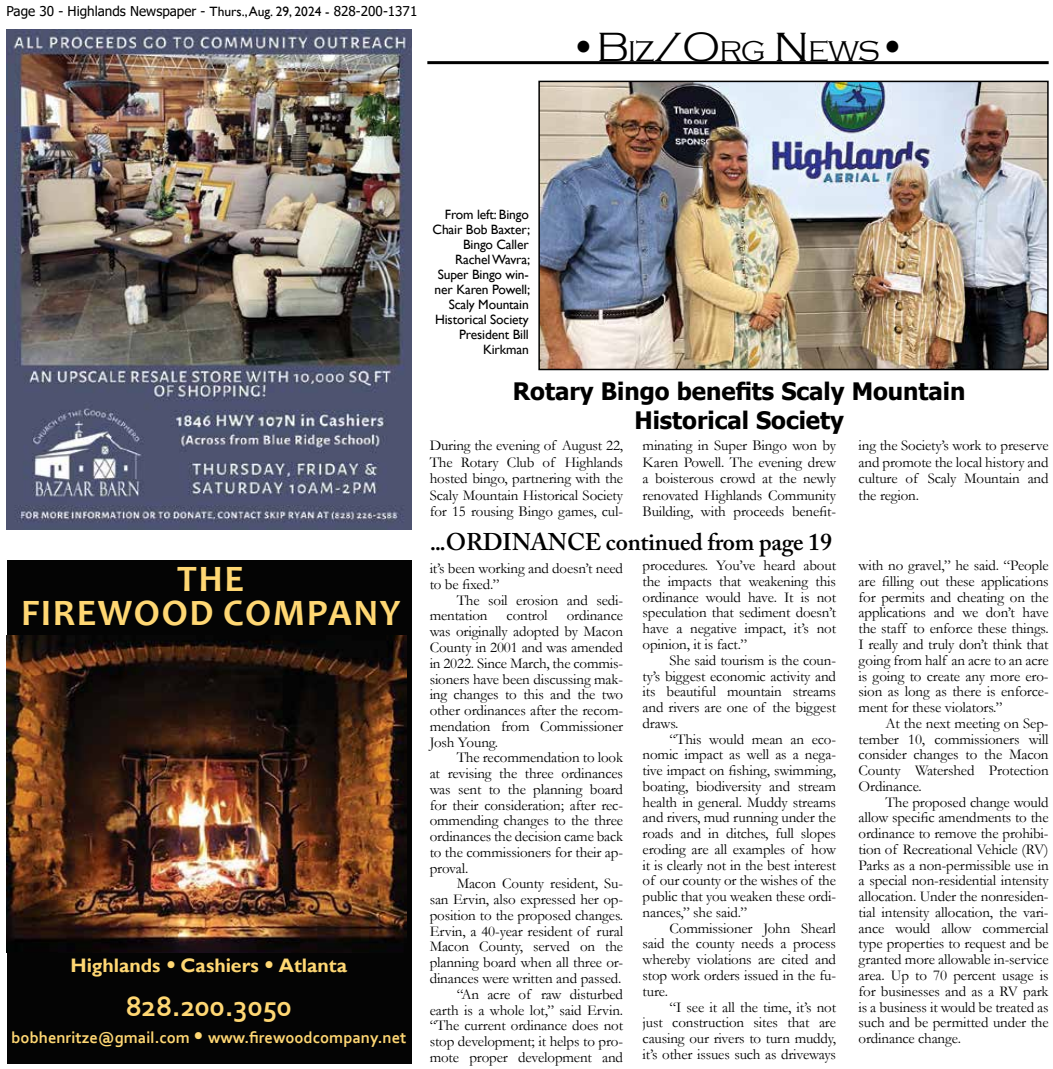
<style>
.page{position:relative;width:1053px;height:1069px;background:#fff}
.page>*{position:absolute;margin:0;border:0;box-sizing:border-box;transform-origin:0 0}
.t1{font:700 37.5px/34.5px "Candara";letter-spacing:.04em;color:#ffd773;text-align:center}
.t2{font:300 29.4px "Copperplate Gothic";letter-spacing:-.04em;color:#000}
.t3{font:700 29.25px "Corbel";color:#ffd773}
.t4{font:700 24px/28.8px "Tahoma";color:#000;text-align:center}
.t5{font:600 24px "Adobe Caslon Pro";letter-spacing:-.01em;color:#000}
.t6{font:700 19.5px "Gill Sans";color:#ffd773}
.t7{font:700 16.5px "Corbel";color:#ffd773}
.t8{font:15px/15.8px "Garamond";letter-spacing:-.01em;color:#000;text-align:justify}
.t9{font:13.5px/15px "Gill Sans";letter-spacing:-.01em;color:#000;text-align:right}
.t10{font:13.5px "Tahoma";color:#000}
.s1{font-family:"Gill Sans"}
.s2{font-size:42px}
.s3{font-family:"Corbel";font-size:22.5px}
.s4{font-size:22.5px}
</style>
<div class="page">
<div style="left:7px;top:560px;width:404px;height:503px;background:#040404"></div>
<img style="left:6px;top:635px;width:400px;height:317px">
<img style="left:6px;top:30px;width:405px;height:499px">
<img style="left:541px;top:84px;width:505px;height:283px">
<div style="left:538px;top:81px;width:511px;height:289px;border:2px solid #000"></div>
<hr style="left:427px;top:61px;width:622px;height:3px;background:#000">
<p class="t10" style="left:6px;top:2px;width:412px">Page 30 - Highlands Newspaper - <span class="s1">Thurs., Aug. 29, 2024 -</span> 828-200-1371</p>
<h2 class="t2" style="left:569px;top:35px;width:339px"><span class="s2">•B</span>IZ<span class="s2">/O</span>RG <span class="s2">N</span> EWS<span class="s2">•</span></h2>
<h1 class="t1" style="left:21px;top:560px;width:381px">THE<br>FIREWOOD COMPANY</h1>
<h3 class="t6" style="left:70px;top:953px;width:278px">Highlands <span class="s3">•</span> Cashiers <span class="s3">•</span> Atlanta</h3>
<h3 class="t3" style="left:126px;top:987px;width:167px">828.200.3050</h3>
<p class="t7" style="left:11px;top:1027px;width:397px">bobhenritze@gmail.com <span class="s4">•</span> www.firewoodcompany.net</p>
<p class="t9" style="left:433px;top:207px;width:99px">From left: Bingo<br>Chair Bob Baxter;<br>Bingo Caller<br>Rachel Wavra;<br>Super Bingo win&shy;ner Karen Powell;<br>Scaly Mountain<br>Historical Society<br>President Bill<br>Kirkman</p>
<h3 class="t4" style="left:513px;top:378px;width:454px">Rotary Bingo benefits Scaly Mountain<br>Historical Society</h3>
<p class="t8" style="left:430px;top:437px;width:195px;line-height:16.5px">During the evening of August 22, The Rotary Club of Highlands hosted bingo, partnering with the Scaly Mountain Historical Society for 15 rousing Bingo games, cul-</p>
<p class="t8" style="left:643px;top:437px;width:195px;line-height:16.5px">minating in Super Bingo won by Karen Powell. The evening drew a boisterous crowd at the newly renovated Highlands Community Building, with proceeds benefit-</p>
<p class="t8" style="left:859px;top:437px;width:192px;line-height:16.5px">ing the Society’s work to preserve and promote the local history and culture of Scaly Mountain and the region.</p>
<h3 class="t5" style="left:430px;top:527px;width:404px">...ORDINANCE continued from page 19</h3>
<p class="t8" style="left:430px;top:560px;width:195px">it’s been working and doesn’t need to be fixed.”</p>
<p class="t8" style="left:430px;top:591px;width:195px;text-indent:27px">The soil erosion and sedi&shy;mentation</p>
<p class="t8" style="left:430px;top:607px;width:195px;text-indent:137px">ordinance was originally adopted by Macon County in 2001 and was amended in 2022. Since March, the commis&shy;sioners have been discussing mak&shy;ing changes to this and the two other ordinances after the recom&shy;mendation from Commissioner Josh Young.</p>
<p class="t8" style="left:430px;top:749px;width:195px;text-indent:27px">The recommendation to look at revising the three ordinances was sent to the planning board for their consideration; after rec&shy;ommending changes to the three ordinances the decision came back to the commissioners for their ap&shy;proval.</p>
<p class="t8" style="left:430px;top:875px;width:195px;text-align:right">Macon County resident, Su-<br>san Ervin, also expressed her op&shy;position to the proposed changes.<br>Ervin, a 40-year resident of rural<br>Macon County, served on the planning board when all three or&shy;dinances were written and passed. “An acre of raw disturbed earth is a whole lot,” said Ervin. “The current ordinance does not stop development; it helps to pro&shy;mote proper development and</p>
<p class="t8" style="left:507px;top:607px;width:43px">control</p>
<p class="t8" style="left:643px;top:557px;width:195px">procedures. You’ve heard about the impacts that weakening this ordinance would have. It is not speculation that sediment doesn’t have a negative impact, it’s not opinion, it is fact.”</p>
<p class="t8" style="left:643px;top:651px;width:195px;text-indent:27px">She said tourism is the coun&shy;ty’s biggest economic activity and its beautiful mountain streams and rivers are one of the biggest draws.</p>
<p class="t8" style="left:643px;top:730px;width:195px;text-indent:27px">“This would mean an eco&shy;nomic impact as well as a nega&shy;tive impact on fishing, swimming, boating, biodiversity and stream health in general. Muddy streams and rivers, mud running under the roads and in ditches, full slopes eroding are all examples of how it is clearly not in the best interest of our county or the wishes of the public that you weaken these ordi&shy;nances,” she said.”</p>
<p class="t8" style="left:643px;top:919px;width:195px;text-indent:27px">Commissioner John Shearl said the county needs a process whereby violations are cited and stop work orders issued in the fu&shy;ture.</p>
<p class="t8" style="left:643px;top:998px;width:195px;text-indent:27px">“I see it all the time, it’s not just construction sites that are causing our rivers to turn muddy, it’s other issues such as driveways</p>
<p class="t8" style="left:859px;top:557px;width:192px">with no gravel,” he said. “People are filling out these applications for permits and cheating on the applications and we don’t have the staff to enforce these things.<br>I really and truly don’t think that going from half an acre to an acre is going to create any more ero&shy;sion as long as there is enforce&shy;ment for these violators.”</p>
<p class="t8" style="left:859px;top:714px;width:192px;text-indent:27px">At the next meeting on Sep&shy;tember 10, commissioners will consider changes to the Macon County Watershed Protection Ordinance.</p>
<p class="t8" style="left:859px;top:793px;width:192px;text-indent:27px">The proposed change would allow specific amendments to the ordinance to remove the prohibi&shy;tion of Recreational Vehicle (RV)<br>Parks as a non-permissible use in a special non-residential intensity allocation. Under the nonresiden&shy;tial intensity allocation, the vari&shy;ance would allow commercial type properties to request and be granted more allowable in-service area. Up to 70 percent usage is for businesses and as a RV park is a business it would be treated as such and be permitted under the ordinance change.</p>
</div>
